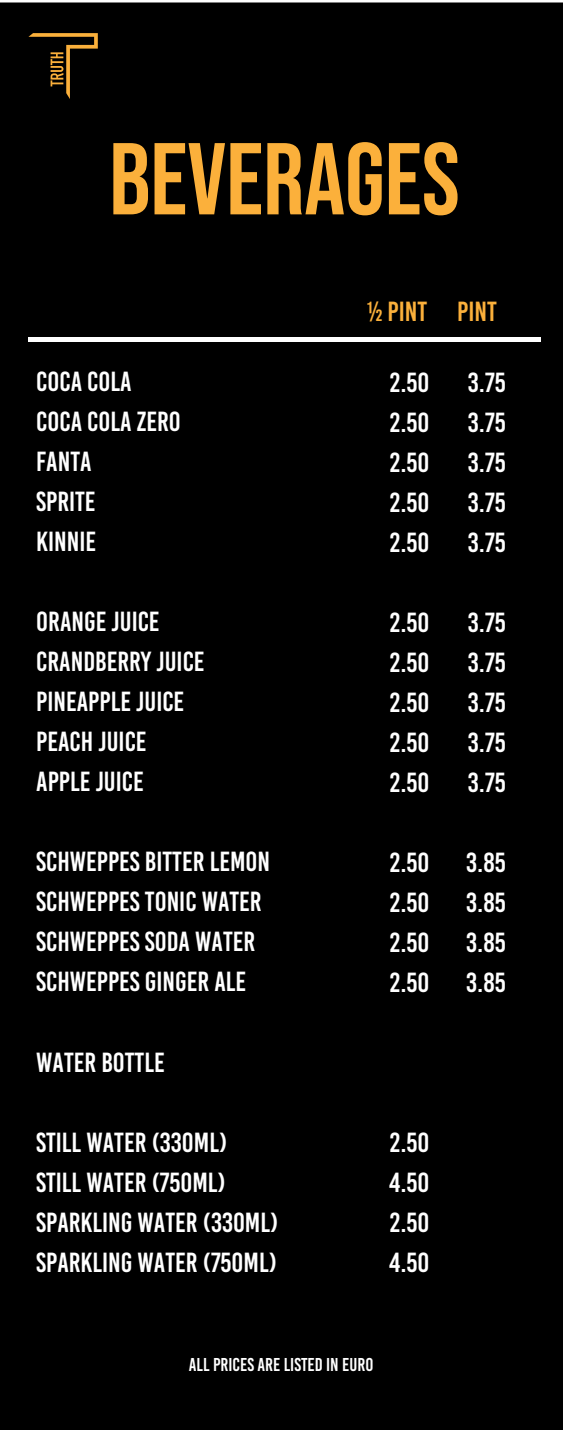
<style>
.page{position:relative;width:563px;height:1430px;background:#fff}
.page>*{position:absolute;margin:0;border:0;box-sizing:border-box;transform-origin:0 0}
.t1{font:101.75px "Bebas Neue";color:#fbb03b}
.t2{font:27.5px/40px "Bebas Kai";color:#fff;text-align:justify}
.t3{font:27.5px "Bebas Kai";color:#fbb03b}
.t4{font:18.5px "Bebas Kai";color:#fff}
</style>
<div class="page">
<div style="left:0;top:3px;width:562px;height:1426px;background:#000"></div>
<hr style="left:0;top:2px;width:562px;height:1px;background:#000">
<hr style="left:0;top:1429px;width:562px;height:1px;background:#000">
<hr style="left:28px;top:337px;width:512px;height:4px;background:#fff">
<svg style="left:28px;top:33px;width:70px;height:66px"></svg>
<h1 class="t1" style="left:109px;top:121px;width:352px">BEVERAGES</h1>
<p class="t2" style="left:36px;top:362px;width:146px;text-align:left">COCA COLA<br>COCA COLA ZERO<br>FANTA<br>SPRITE<br>KINNIE</p>
<p class="t2" style="left:36px;top:602px;width:170px;text-align:left">ORANGE JUICE<br>CRANDBERRY JUICE<br>PINEAPPLE JUICE<br>PEACH JUICE<br>APPLE JUICE</p>
<p class="t2" style="left:36px;top:842px;width:235px;text-align:left">SCHWEPPES BITTER LEMON<br>SCHWEPPES TONIC WATER<br>SCHWEPPES SODA WATER<br>SCHWEPPES GINGER ALE</p>
<p class="t2" style="left:36px;top:1042px;width:130px">WATER BOTTLE</p>
<p class="t2" style="left:36px;top:1122px;width:243px;text-align:left">STILL WATER (330ML)<br>STILL WATER (750ML)<br>SPARKLING WATER (330ML)<br>SPARKLING WATER (750ML)</p>
<p class="t3" style="left:367px;top:296px;width:131px">½ PINT PINT</p>
<p class="t2" style="left:390px;top:362px;width:41px">2.50<br>2.50<br>2.50<br>2.50<br>2.50</p>
<p class="t2" style="left:390px;top:602px;width:41px">2.50<br>2.50<br>2.50<br>2.50<br>2.50</p>
<p class="t2" style="left:390px;top:842px;width:41px">2.50<br>2.50<br>2.50<br>2.50</p>
<p class="t2" style="left:467px;top:362px;width:39px">3.75<br>3.75<br>3.75<br>3.75<br>3.75</p>
<p class="t2" style="left:467px;top:602px;width:39px">3.75<br>3.75<br>3.75<br>3.75<br>3.75</p>
<p class="t2" style="left:466px;top:842px;width:41px">3.85<br>3.85<br>3.85<br>3.85</p>
<p class="t2" style="left:389px;top:1122px;width:42px">2.50<br>4.50<br>2.50<br>4.50</p>
<p class="t4" style="left:189px;top:1354px;width:186px">ALL PRICES ARE LISTED IN EURO</p>
</div>
